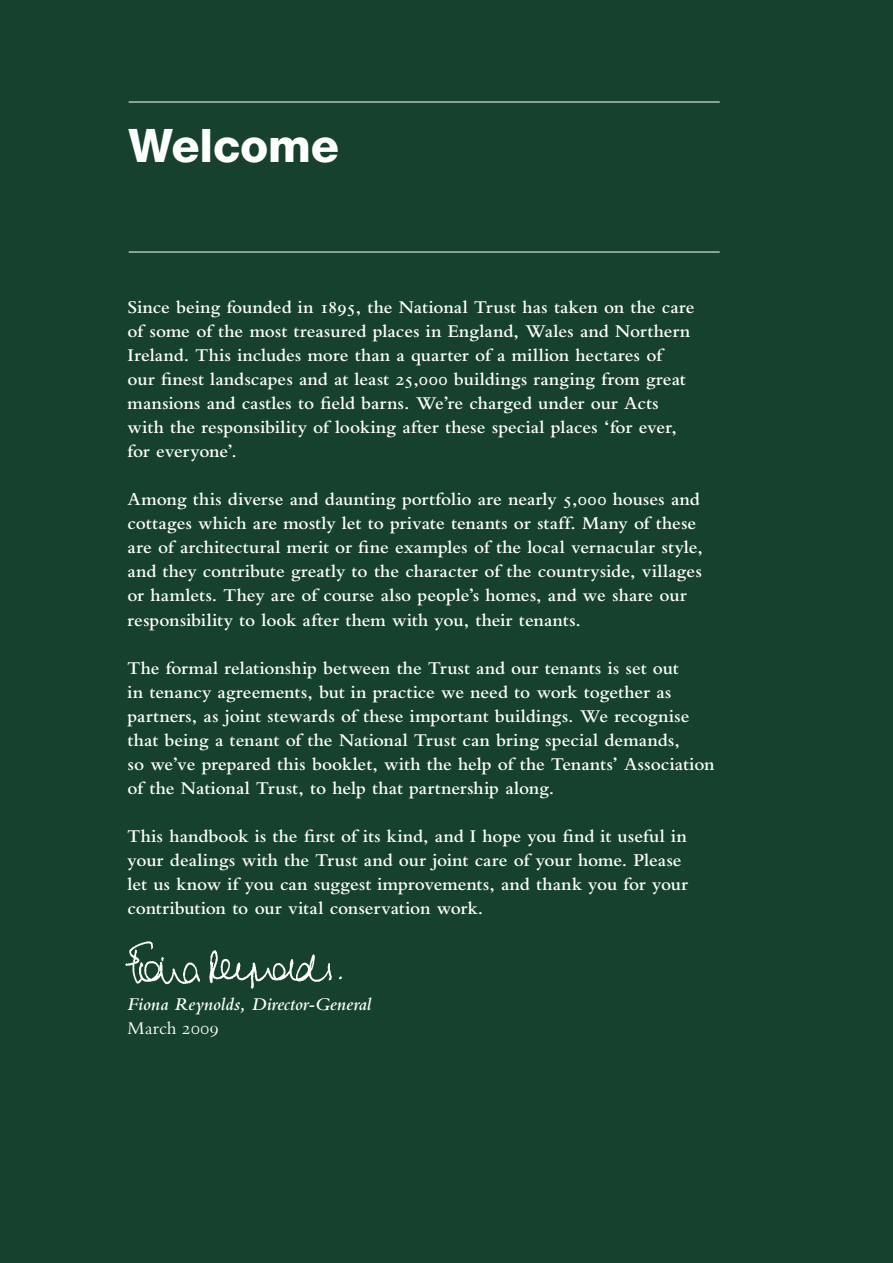
<style>
.page{position:relative;width:893px;height:1263px;background:#16412d}
.page>*{position:absolute;margin:0;border:0;box-sizing:border-box;transform-origin:0 0}
.t1{font:800 46.35px "Helvetica Neue";color:#fff}
.t2{font:600 18.75px/24px "Bembo";color:#fff}
.t3{font:italic 600 18.75px "Bembo";letter-spacing:.005em;color:#fff}
.t4{font:18.75px "Bembo Std";letter-spacing:.005em;color:#fff}
.s1{font-family:"Bembo Semibold Os F";font-weight:400}
.s2{font-family:"Bembo SC"}
</style>
<div class="page">
<hr style="left:129px;top:102px;width:591px;height:1px;background:#fff">
<hr style="left:129px;top:252px;width:591px;height:1px;background:#fff">
<img style="left:125px;top:941px;width:217px;height:48px">
<h1 class="t1" style="left:129px;top:118px;width:212px">Welcome</h1>
<p class="t2" style="left:128px;top:296px;width:569px">Since being founded in <span class="s1">1895</span>, the National Trust has taken on the care of some of the most treasured places in England, Wales and Northern Ireland. This includes more than a quarter of a million hectares of<br>our finest landscapes and at least <span class="s1">25,000</span> buildings ranging from great mansions and castles to field barns. We’re charged under our Acts with the responsibility of looking after these special places ‘for ever, for everyone’.</p>
<p class="t2" style="left:128px;top:488px;width:577px">Among this diverse and daunting portfolio are nearly <span class="s1">5,000</span> houses and cottages which are mostly let to private tenants or staff. Many of these are of architectural merit or fine examples of the local vernacular style, and they contribute greatly to the character of the countryside, villages or hamlets. They are of course also people’s homes, and we share our responsibility to look after them with you, their tenants.</p>
<p class="t2" style="left:128px;top:656px;width:589px">The formal relationship between the Trust and our tenants is set out<br>in tenancy agreements, but in practice we need to work together as partners, as joint stewards of these important buildings. We recognise that being a tenant of the National Trust can bring special demands,<br>so we’ve prepared this booklet, with the help of the Tenants’ Association of the National Trust, to help that partnership along.</p>
<p class="t2" style="left:128px;top:824px;width:562px">This handbook is the first of its kind, and I hope you find it useful in your dealings with the Trust and our joint care of your home. Please let us know if you can suggest improvements, and thank you for your contribution to our vital conservation work.</p>
<p class="t3" style="left:128px;top:993px;width:246px">Fiona Reynolds, Director-General</p>
<p class="t4" style="left:128px;top:1017px;width:93px">March <span class="s2">2009</span></p>
</div>
